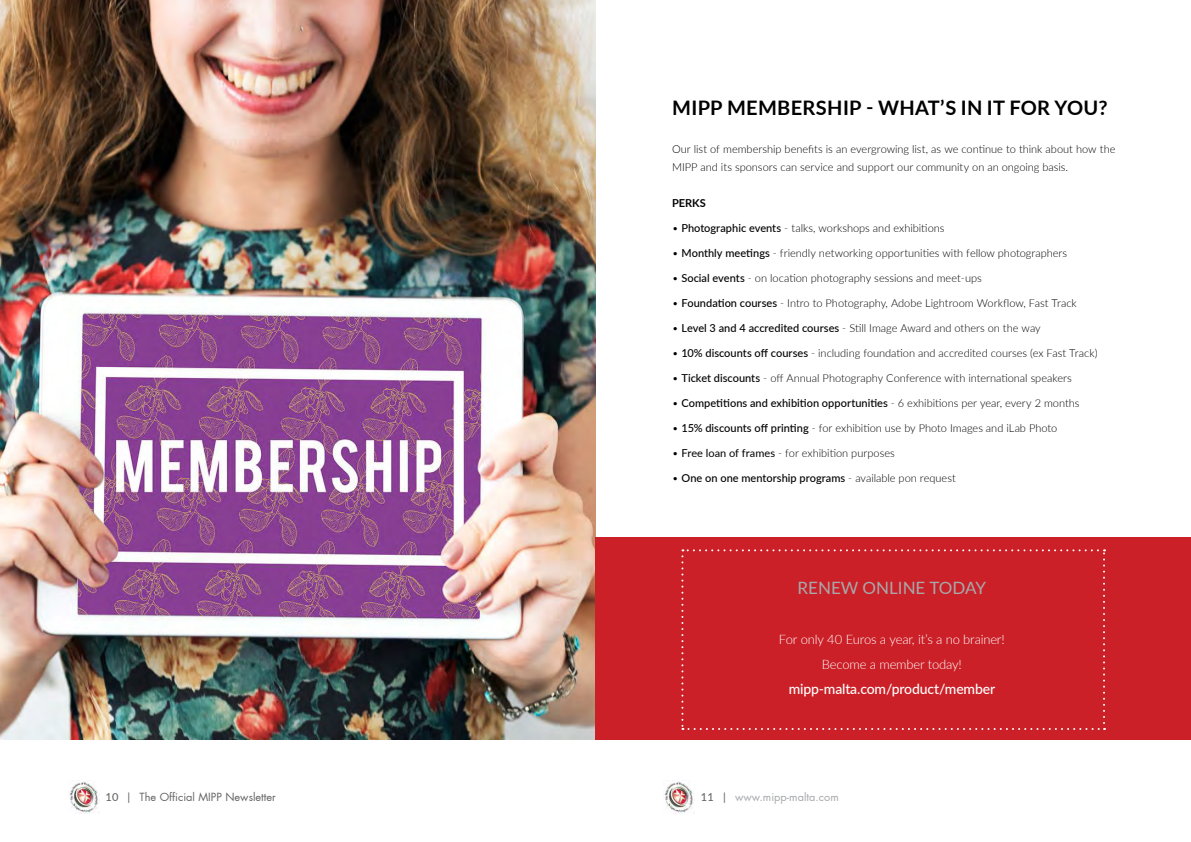
<style>
.page{position:relative;width:1191px;height:842px;background:#fff}
.page>*{position:absolute;margin:0;border:0;box-sizing:border-box;transform-origin:0 0}
.t1{font:700 20px "Lato";letter-spacing:.015em;color:#000}
.t2{font:17px "Lato";color:#a7a9ac}
.t3{font:500 14px "Lato";letter-spacing:-.01em;color:#fff}
.t4{font:300 13px/25px "Lato";letter-spacing:-.015em;color:#fff;text-align:center}
.t5{font:300 11px/18px "Lato";color:#000}
.t6{font:500 11px "Lato";letter-spacing:.005em;color:#000}
.t7{font:11px "Futura";color:#666}
.t8{font:11px "Futura";color:#a7a9ac}
.t9{font:700 11px "Lato";color:#000}
.s1{font-weight:500}
.s2{font-weight:300}
.s3{font-weight:400}
.s4{font-family:"Lato";font-weight:500}
.s5{font-family:"Lato";font-weight:500;color:#666}
</style>
<div class="page">
<img style="left:68px;top:780px;width:30px;height:34px">
<img style="left:663px;top:780px;width:32px;height:34px">
<img style="left:0;top:0;width:595px;height:740px">
<div style="left:595px;top:537px;width:596px;height:203px;background:#cb2027"></div>
<svg style="left:681px;top:549px;width:424px;height:181px"></svg>
<h1 class="t1" style="left:672px;top:93px;width:437px">MIPP MEMBERSHIP - WHAT’S IN IT FOR YOU?</h1>
<p class="t5" style="left:672px;top:140px;width:445px">Our list of membership benefits is an evergrowing list, as we continue to think about how the<br>MIPP and its sponsors can service and support our community on an ongoing basis.</p>
<p class="t9" style="left:672px;top:195px;width:35px">PERKS</p>
<p class="t5" style="left:672px;top:219px;width:274px">• <span class="s1">Photographic events</span> - talks, workshops and exhibitions</p>
<p class="t5" style="left:672px;top:244px;width:397px">• <span class="s1">Monthly meetings</span> - friendly networking opportunities with fellow photographers</p>
<p class="t5" style="left:672px;top:269px;width:311px">• <span class="s1">Social events</span> - on location photography sessions and meet-ups</p>
<p class="t5" style="left:672px;top:294px;width:406px">• <span class="s1">Foundation courses</span> - Intro to Photography, Adobe Lightroom Workflow, Fast Track</p>
<p class="t5" style="left:672px;top:319px;width:370px">• <span class="s1">Level 3 and 4 accredited courses</span> - Still Image Award and others on the way</p>
<p class="t5" style="left:672px;top:344px;width:427px">• <span class="s1">10% discounts off courses</span> - including foundation and accredited courses (ex Fast Track)</p>
<p class="t5" style="left:672px;top:369px;width:401px">• <span class="s1">Ticket discounts</span> - off Annual Photography Conference with international speakers</p>
<p class="t6" style="left:672px;top:395px;width:409px"><span class="s2">•</span> Competitions and exhibition opportunities <span class="s2">- 6 exhibitions per year, every 2 months</span></p>
<p class="t5" style="left:672px;top:419px;width:387px">• <span class="s1">15% discounts off printing</span> - for exhibition use by Photo Images and iLab Photo</p>
<p class="t5" style="left:672px;top:444px;width:224px">• <span class="s3">Free loan of frames</span> - for exhibition purposes</p>
<p class="t6" style="left:672px;top:470px;width:285px"><span class="s2">•</span> One on one mentorship programs <span class="s2">- available pon request</span></p>
<h2 class="t2" style="left:797px;top:575px;width:190px">RENEW ONLINE TODAY</h2>
<p class="t4" style="left:779px;top:626px;width:227px">For only 40 Euros a year, it’s a no brainer!<br>Become a member today!</p>
<p class="t3" style="left:788px;top:679px;width:208px">mipp-malta.com/product/member</p>
<p class="t7" style="left:105px;top:790px;width:172px"><span class="s4">10 |</span> The Official MIPP Newsletter</p>
<p class="t8" style="left:701px;top:790px;width:139px"><span class="s5">11 |</span> www.mipp-malta.com</p>
</div>
